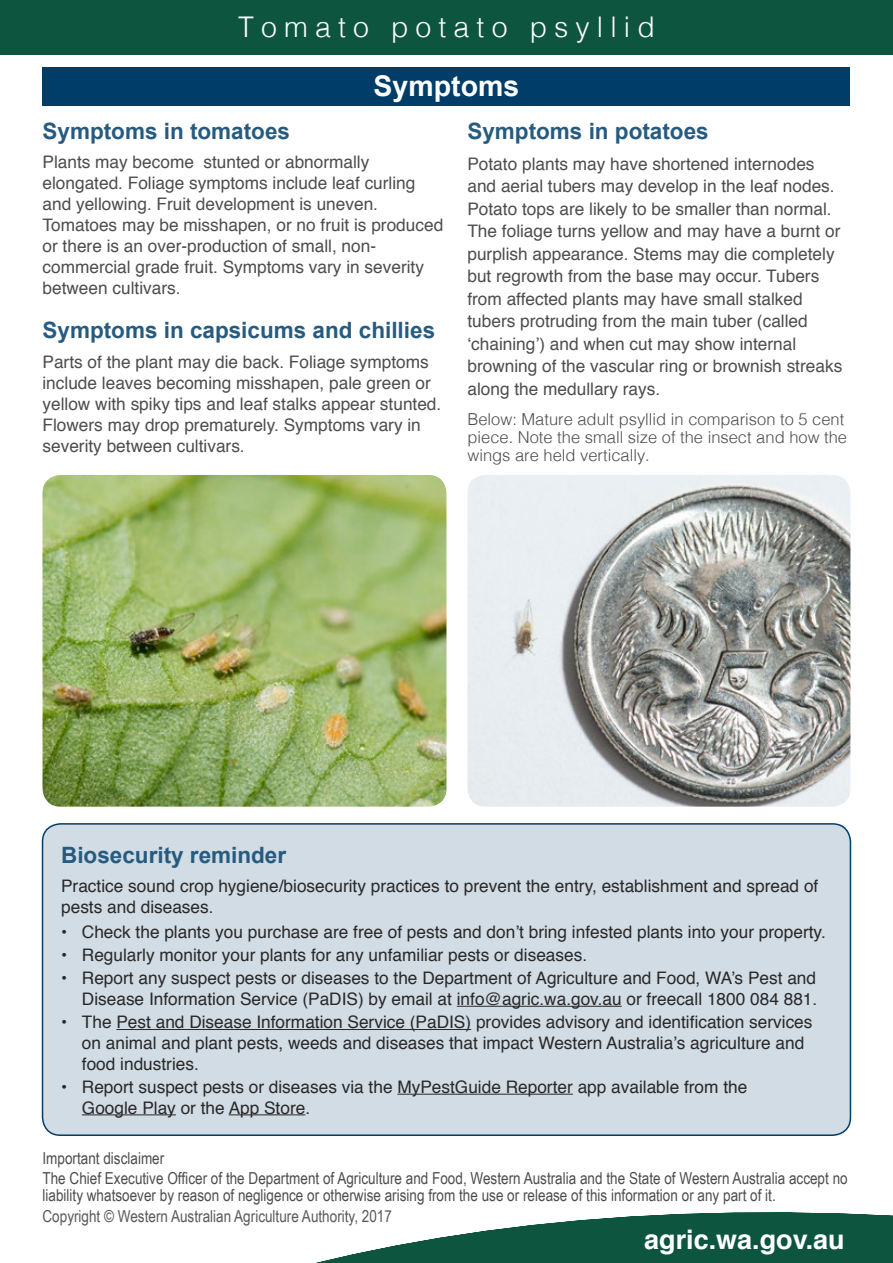
<style>
.page{position:relative;width:893px;height:1263px;background:#fff}
.page>*{position:absolute;margin:0;border:0;box-sizing:border-box;transform-origin:0 0}
.t1{font:300 28.5px "Helvetica";letter-spacing:.25em;color:#fff}
.t2{font:700 28.5px "Arial";color:#fff}
.t3{font:700 27px "Helvetica";color:#fff}
.t4{font:700 22.5px "Arial";color:#265b7f}
.t5{font:17.25px/21px "Helvetica";color:#4d4d4f}
.t6{font:17.25px/20.7px "Helvetica";color:#292829}
.t7{font:16.5px/20.7px "Arial Narrow";color:#4d4d4f}
.t8{font:300 16.5px/18px "Helvetica";color:#4d4d4f}
.t9{font:16.5px "Arial Narrow";color:#58595b}
</style>
<div class="page">
<img style="left:43px;top:475px;width:403px;height:332px">
<img style="left:467px;top:475px;width:383px;height:332px">
<div style="left:0;top:0;width:893px;height:54px;background:#0e553f"></div>
<svg style="left:41px;top:944px;width:852px;height:319px"></svg>
<div style="left:42px;top:67px;width:808px;height:38px;background:#003e69"></div>
<div style="left:43px;top:824px;width:807px;height:311px;background:#d1dce4;border-radius:18px"></div>
<div style="left:42px;top:823px;width:809px;height:313px;border:2px solid #003e69;border-radius:18px"></div>
<hr style="left:457px;top:1006px;width:165px;height:1px;background:#292829">
<hr style="left:116px;top:1029px;width:355px;height:1px;background:#292829">
<hr style="left:397px;top:1094px;width:176px;height:1px;background:#292829">
<hr style="left:82px;top:1114px;width:94px;height:1px;background:#292829">
<hr style="left:229px;top:1114px;width:76px;height:1px;background:#292829">
<h1 class="t1" style="left:238px;top:3px;width:418px">Tomato potato psyllid</h1>
<h1 class="t2" style="left:374px;top:67px;width:147px">Symptoms</h1>
<h3 class="t4" style="left:42px;top:116px;width:249px">Symptoms in tomatoes</h3>
<p class="t5" style="left:42px;top:152px;width:402px">Plants may become stunted or abnormally elongated. Foliage symptoms include leaf curling and yellowing. Fruit development is uneven.<br>Tomatoes may be misshapen, or no fruit is produced or there is an over-production of small, non&shy;commercial grade fruit. Symptoms vary in severity between cultivars.</p>
<h3 class="t4" style="left:42px;top:315px;width:394px">Symptoms in capsicums and chillies</h3>
<p class="t5" style="left:42px;top:352px;width:400px">Parts of the plant may die back. Foliage symptoms include leaves becoming misshapen, pale green or yellow with spiky tips and leaf stalks appear stunted.<br>Flowers may drop prematurely. Symptoms vary in severity between cultivars.</p>
<h3 class="t4" style="left:467px;top:116px;width:243px">Symptoms in potatoes</h3>
<p class="t5" style="left:467px;top:153px;width:376px;line-height:22.5px">Potato plants may have shortened internodes and aerial tubers may develop in the leaf nodes.<br>Potato tops are likely to be smaller than normal.<br>The foliage turns yellow and may have a burnt or purplish appearance. Stems may die completely but regrowth from the base may occur. Tubers from affected plants may have small stalked tubers protruding from the main tuber (called ‘chaining’) and when cut may show internal browning of the vascular ring or brownish streaks along the medullary rays.</p>
<p class="t8" style="left:467px;top:409px;width:381px">Below: Mature adult psyllid in comparison to 5 cent piece. Note the small size of the insect and how the wings are held vertically.</p>
<h3 class="t4" style="left:61px;top:840px;width:227px">Biosecurity reminder</h3>
<p class="t6" style="left:61px;top:876px;width:759px">Practice sound crop hygiene/biosecurity practices to prevent the entry, establishment and spread of pests and diseases.</p>
<p class="t6" style="left:61px;top:922px;width:766px">• Check the plants you purchase are free of pests and don’t bring infested plants into your property.</p>
<p class="t6" style="left:61px;top:945px;width:527px">• Regularly monitor your plants for any unfamiliar pests or diseases.</p>
<p class="t6" style="left:61px;top:968px;width:758px;text-align:right">• Report any suspect pests or diseases to the Department of Agriculture and Food, WA’s Pest and<br>Disease Information Service (PaDIS) by email at info@agric.wa.gov.au or freecall 1800 084 881.</p>
<p class="t6" style="left:82px;top:1012px;width:732px;text-indent:-21px">• The Pest and Disease Information Service (PaDIS) provides advisory and identification services on animal and plant pests, weeds and diseases that impact Western Australia’s agriculture and food industries.</p>
<p class="t6" style="left:82px;top:1077px;width:667px;text-indent:-21px">• Report suspect pests or diseases via the MyPestGuide Reporter app available from the<br>Google Play or the App Store.</p>
<p class="t7" style="left:43px;top:1147px;width:807px">Important disclaimer<br>The Chief Executive Officer of the Department of Agriculture and Food, Western Australia and the State of Western Australia accept no</p>
<p class="t7" style="left:43px;top:1184px;width:735px">liability whatsoever by reason of negligence or otherwise arising from the use or release of this information or any part of it.</p>
<p class="t9" style="left:43px;top:1204px;width:351px">Copyright © Western Australian Agriculture Authority, 2017</p>
<h2 class="t3" style="left:644px;top:1217px;width:202px">agric.wa.gov.au</h2>
</div>
